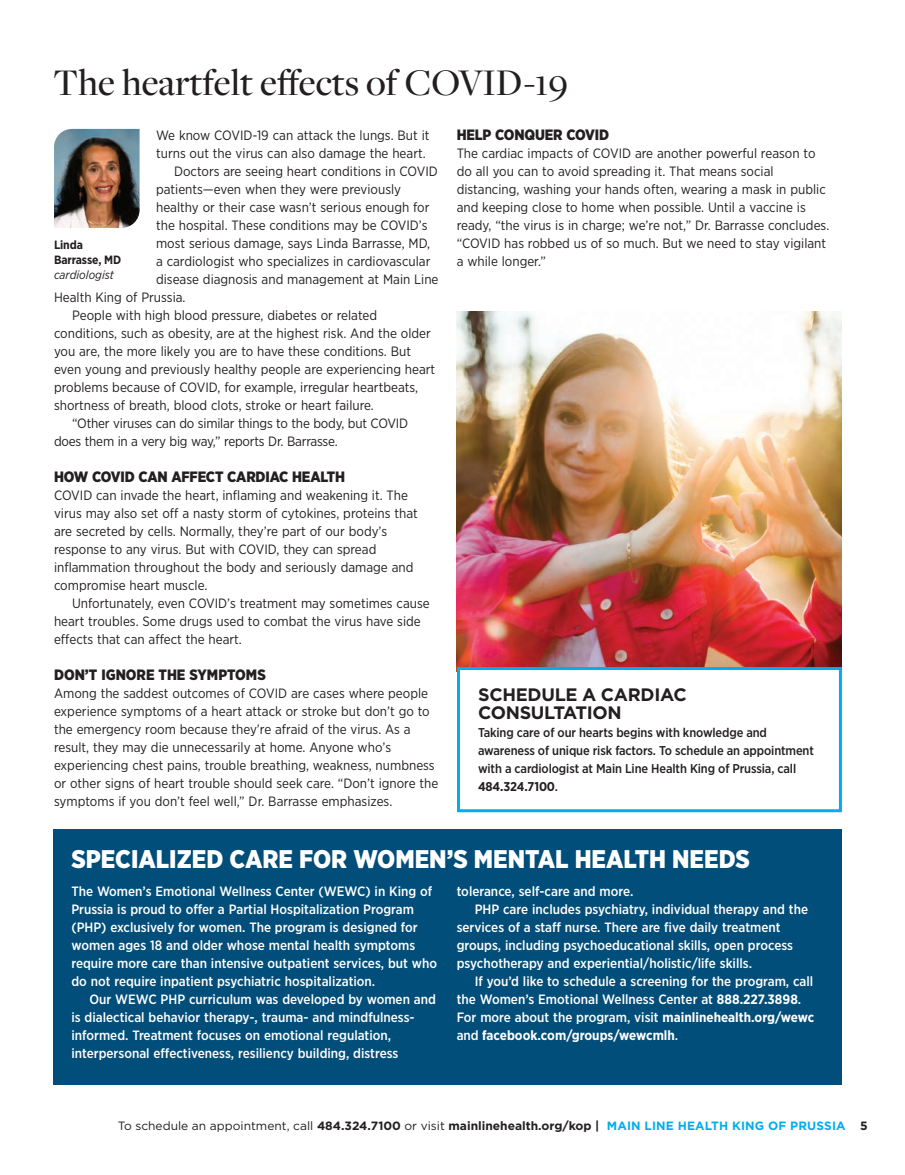
<style>
.page{position:relative;width:905px;height:1175px;background:#fff}
.page>*{position:absolute;margin:0;border:0;box-sizing:border-box;transform-origin:0 0}
.t1{font:500 39px "Freight Disp Pro";color:#231f20}
.t2{font:900 25.5px "Gotham Narrow";color:#fff}
.t3{font:700 18px/18px "Gotham OTF";letter-spacing:-.015em;color:#231f20}
.t4{font:900 15px "Gotham Narrow";letter-spacing:-.01em;color:#231f20}
.t5{font:13.5px/18px "Gotham Narrow";color:#231f20}
.t6{font:500 13.5px/18px "Gotham Narrow";color:#fff}
.t7{font:700 13.5px "Gotham Narrow";color:#fff}
.t8{font:500 12.75px/18px "Gotham Narrow";letter-spacing:-.01em;color:#231f20}
.t9{font:700 12px "Gotham OTF";color:#231f20}
.t10{font:700 12px/15px "Gotham Narrow";letter-spacing:-.01em;color:#231f20}
.t11{font:italic 12px "Gotham Narrow";color:#231f20}
.s1{font-weight:700}
.s2{font-weight:500}
.s3{font-family:"Gotham OTF Book";font-weight:400}
.s4{color:#00aeef}
</style>
<div class="page">
<img style="left:456px;top:311px;width:385px;height:361px">
<div style="left:53px;top:829px;width:789px;height:255px;background:#004e79"></div>
<div style="left:458px;top:668px;width:382px;height:142px;background:#fff"></div>
<div style="left:457px;top:667px;width:385px;height:145px;border:3px solid #00aeef"></div>
<img style="left:54px;top:129px;width:86px;height:99px">
<h1 class="t1" style="left:53px;top:56px;width:516px">The heartfelt effects of COVID-19</h1>
<p class="t4" style="left:456px;top:124px;width:154px">HELP CONQUER COVID</p>
<p class="t5" style="left:456px;top:143px;width:374px">The cardiac impacts of COVID are another powerful reason to do all you can to avoid spreading it. That means social distancing, washing your hands often, wearing a mask in public and keeping close to home when possible. Until a vaccine is ready, “the virus is in charge; we’re not,” Dr. Barrasse concludes. “COVID has robbed us of so much. But we need to stay vigilant a while longer.”</p>
<p class="t5" style="left:156px;top:125px;width:275px">We know COVID-19 can attack the lungs. But it</p>
<p class="t5" style="left:156px;top:143px;width:271px">turns out the virus can also damage the heart.</p>
<p class="t5" style="left:174px;top:161px;width:265px">Doctors are seeing heart conditions in COVID</p>
<p class="t5" style="left:156px;top:179px;width:247px">patients—even when they were previously</p>
<p class="t5" style="left:156px;top:197px;width:275px">healthy or their case wasn’t serious enough for</p>
<p class="t5" style="left:156px;top:215px;width:273px">the hospital. These conditions may be COVID’s</p>
<p class="t5" style="left:156px;top:233px;width:276px">most serious damage, says Linda Barrasse, MD,</p>
<p class="t5" style="left:156px;top:251px;width:276px">a cardiologist who specializes in cardiovascular</p>
<p class="t5" style="left:156px;top:269px;width:284px">disease diagnosis and management at Main Line</p>
<p class="t5" style="left:54px;top:287px;width:133px">Health King of Prussia.</p>
<p class="t5" style="left:72px;top:305px;width:306px">People with high blood pressure, diabetes or related</p>
<p class="t5" style="left:54px;top:323px;width:378px">conditions, such as obesity, are at the highest risk. And the older</p>
<p class="t5" style="left:54px;top:341px;width:358px">you are, the more likely you are to have these conditions. But</p>
<p class="t5" style="left:54px;top:359px;width:383px">even young and previously healthy people are experiencing heart</p>
<p class="t5" style="left:54px;top:377px;width:365px">problems because of COVID, for example, irregular heartbeats,</p>
<p class="t5" style="left:54px;top:395px;width:321px">shortness of breath, blood clots, stroke or heart failure.</p>
<p class="t5" style="left:72px;top:413px;width:337px">“Other viruses can do similar things to the body, but COVID</p>
<p class="t5" style="left:54px;top:431px;width:285px">does them in a very big way,” reports Dr. Barrasse.</p>
<p class="t4" style="left:54px;top:466px;width:292px">HOW COVID CAN AFFECT CARDIAC HEALTH</p>
<p class="t5" style="left:54px;top:485px;width:365px">COVID can invade the heart, inflaming and weakening it. The virus may also set off a nasty storm of cytokines, proteins that are secreted by cells. Normally, they’re part of our body’s response to any virus. But with COVID, they can spread inflammation throughout the body and seriously damage and compromise heart muscle.</p>
<p class="t5" style="left:54px;top:593px;width:377px;text-indent:18px">Unfortunately, even COVID’s treatment may sometimes cause heart troubles. Some drugs used to combat the virus have side effects that can affect the heart.</p>
<p class="t4" style="left:54px;top:664px;width:213px">DON’T IGNORE THE SYMPTOMS</p>
<p class="t5" style="left:54px;top:683px;width:386px">Among the saddest outcomes of COVID are cases where people experience symptoms of a heart attack or stroke but don’t go to the emergency room because they’re afraid of the virus. As a result, they may die unnecessarily at home. Anyone who’s experiencing chest pains, trouble breathing, weakness, numbness or other signs of heart trouble should seek care. “Don’t ignore the symptoms if you don’t feel well,” Dr. Barrasse emphasizes.</p>
<p class="t10" style="left:54px;top:237px;width:69px">Linda<br>Barrasse, MD</p>
<p class="t11" style="left:54px;top:267px;width:61px">cardiologist</p>
<h3 class="t3" style="left:478px;top:685px;width:210px">SCHEDULE A CARDIAC<br>CONSULTATION</h3>
<p class="t8" style="left:478px;top:723px;width:337px">Taking care of our hearts begins with knowledge and awareness of unique risk factors. To schedule an appointment with a cardiologist at Main Line Health King of Prussia, call <span class="s1">484.324.7100</span>.</p>
<h2 class="t2" style="left:71px;top:842px;width:680px">SPECIALIZED CARE FOR WOMEN’S MENTAL HEALTH NEEDS</h2>
<p class="t6" style="left:71px;top:882px;width:367px">The Women’s Emotional Wellness Center (WEWC) in King of Prussia is proud to offer a Partial Hospitalization Program (PHP) exclusively for women. The program is designed for women ages 18 and older whose mental health symptoms require more care than intensive outpatient services, but who do not require inpatient psychiatric hospitalization.</p>
<p class="t6" style="left:71px;top:990px;width:366px;text-indent:18px">Our WEWC PHP curriculum was developed by women and is dialectical behavior therapy-, trauma- and mindfulness&shy;informed. Treatment focuses on emotional regulation, interpersonal effectiveness, resiliency building, distress</p>
<p class="t6" style="left:456px;top:882px;width:178px">tolerance, self-care and more.</p>
<p class="t6" style="left:474px;top:900px;width:335px">PHP care includes psychiatry, individual therapy and the</p>
<p class="t6" style="left:456px;top:918px;width:325px">services of a staff nurse. There are five daily treatment</p>
<p class="t6" style="left:456px;top:936px;width:338px">groups, including psychoeducational skills, open process</p>
<p class="t6" style="left:456px;top:954px;width:297px">psychotherapy and experiential/holistic/life skills.</p>
<p class="t6" style="left:474px;top:972px;width:340px">If you’d like to schedule a screening for the program, call</p>
<p class="t6" style="left:456px;top:990px;width:346px">the Women’s Emotional Wellness Center at <span class="s1">888.227.3898</span>.</p>
<p class="t6" style="left:456px;top:1008px;width:359px">For more about the program, visit <span class="s1">mainlinehealth.org/wewc</span></p>
<p class="t7" style="left:456px;top:1026px;width:223px"><span class="s2">and</span> facebook.com/groups/wewcmlh<span class="s2">.</span></p>
<p class="t9" style="left:118px;top:1118px;width:751px"><span class="s3">To schedule an appointment, call</span> 484.324.7100 <span class="s3">or visit</span> mainlinehealth.org/kop | <span class="s4">MAIN LINE HEALTH KING OF PRUSSIA</span> 5</p>
</div>
